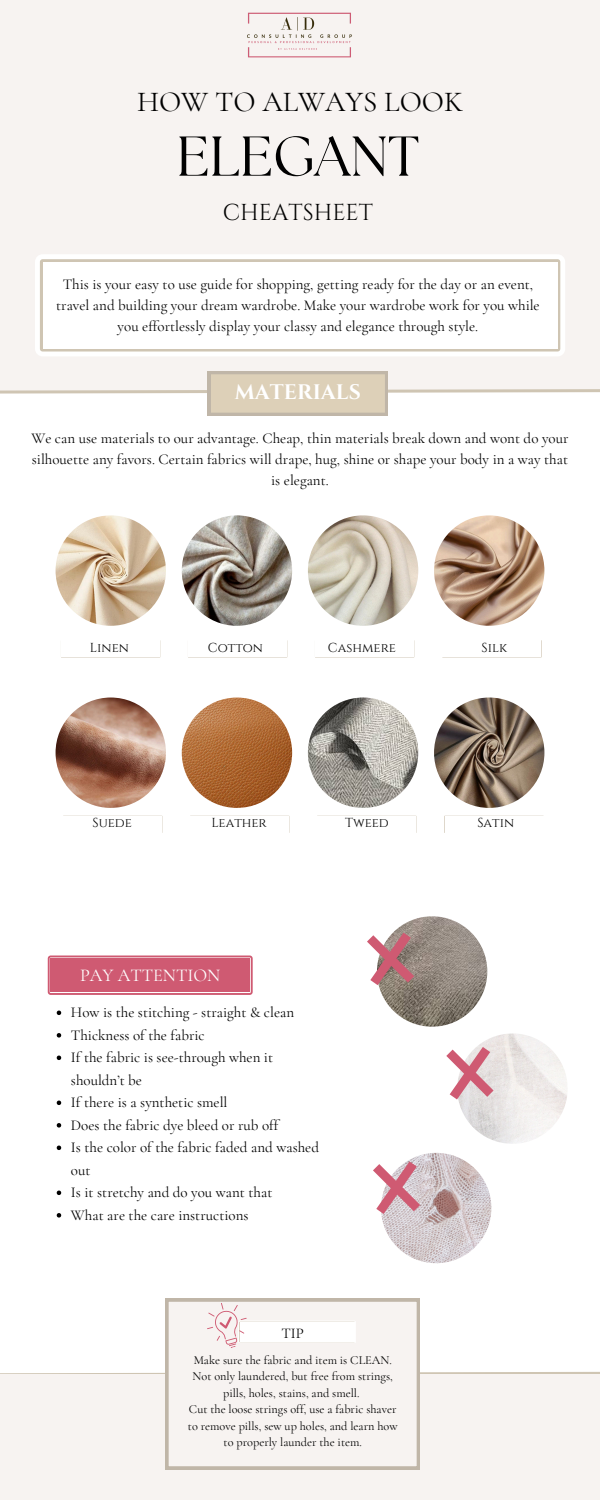
<style>
.page{position:relative;width:600px;height:1500px;background:#fff}
.page>*{position:absolute;margin:0;border:0;box-sizing:border-box;transform-origin:0 0}
.t1{font:56px "The Seasons";color:#000}
.t2{font:29px "Cormorant Garamond";color:#000}
.t3{font:23px "Cinzel";color:#000}
.t4{font:700 21px "Cinzel";color:#fff}
.t5{font:18.1px "Cormorant Garamond";color:#fff}
.t6{font:15px/21px "Cormorant Garamond";color:#000;text-align:center}
.t7{font:14.8px "Cormorant Garamond";color:#000}
.t8{font:13px "Cinzel";color:#000}
.t9{font:12.3px/16.5px "Cormorant Garamond";color:#000;text-align:center}
</style>
<div class="page">
<div style="left:0;top:0;width:600px;height:391px;background:#f7f3f1"></div>
<img style="left:247px;top:12px;width:105px;height:46px">
<svg style="left:0;top:371px;width:600px;height:45px"></svg>
<div style="left:35px;top:254px;width:530px;height:102px;background:#fff;border-radius:8px"></div>
<svg style="left:40px;top:259px;width:520px;height:93px;fill:#cfc5b3"></svg>
<div style="left:43px;top:262px;width:515px;height:87px;background:#fff"></div>
<svg style="left:0;top:1370px;width:600px;height:5px"></svg>
<div style="left:0;top:1375px;width:600px;height:125px;background:#f7f3f1"></div>
<svg style="left:166px;top:1299px;width:254px;height:170px"></svg>
<svg style="left:207px;top:1303px;width:148px;height:45px"></svg>
<img style="left:56px;top:515px;width:110px;height:111px;border-radius:50%">
<img style="left:182px;top:515px;width:110px;height:111px;border-radius:50%">
<img style="left:308px;top:515px;width:110px;height:111px;border-radius:50%">
<img style="left:434px;top:515px;width:110px;height:111px;border-radius:50%">
<img style="left:56px;top:698px;width:110px;height:110px;border-radius:50%">
<img style="left:182px;top:698px;width:110px;height:110px;border-radius:50%">
<img style="left:308px;top:698px;width:110px;height:110px;border-radius:50%">
<img style="left:434px;top:698px;width:110px;height:110px;border-radius:50%">
<svg style="left:60px;top:639px;width:101px;height:19px"></svg>
<svg style="left:61px;top:640px;width:99px;height:1px"></svg>
<div style="left:61px;top:641px;width:99px;height:16px;background:#fff"></div>
<svg style="left:187px;top:639px;width:101px;height:19px"></svg>
<svg style="left:188px;top:640px;width:99px;height:1px"></svg>
<div style="left:188px;top:641px;width:99px;height:16px;background:#fff"></div>
<svg style="left:314px;top:639px;width:101px;height:19px"></svg>
<svg style="left:315px;top:640px;width:99px;height:1px"></svg>
<div style="left:315px;top:641px;width:99px;height:16px;background:#fff"></div>
<svg style="left:441px;top:639px;width:102px;height:19px"></svg>
<svg style="left:442px;top:640px;width:100px;height:17px"></svg>
<div style="left:443px;top:641px;width:98px;height:16px;background:#fff"></div>
<svg style="left:62px;top:815px;width:101px;height:19px"></svg>
<svg style="left:63px;top:816px;width:99px;height:17px"></svg>
<div style="left:64px;top:816px;width:98px;height:16px;background:#fff"></div>
<svg style="left:189px;top:815px;width:101px;height:19px"></svg>
<svg style="left:190px;top:816px;width:99px;height:17px"></svg>
<div style="left:191px;top:816px;width:98px;height:16px;background:#fff"></div>
<svg style="left:316px;top:815px;width:101px;height:19px"></svg>
<svg style="left:317px;top:816px;width:99px;height:17px"></svg>
<div style="left:318px;top:816px;width:98px;height:16px;background:#fff"></div>
<svg style="left:443px;top:815px;width:102px;height:19px"></svg>
<svg style="left:444px;top:816px;width:100px;height:17px"></svg>
<div style="left:445px;top:816px;width:98px;height:16px;background:#fff"></div>
<div style="left:48px;top:956px;width:205px;height:39px;background:#cf5a72;border-radius:3px"></div>
<svg style="left:50px;top:957px;width:201px;height:36px"></svg>
<div style="left:51px;top:958px;width:199px;height:34px;background:#cf5a72"></div>
<svg style="left:57px;top:1011px;width:4px;height:4px"></svg>
<svg style="left:57px;top:1033px;width:4px;height:5px"></svg>
<svg style="left:57px;top:1056px;width:4px;height:4px"></svg>
<svg style="left:57px;top:1101px;width:4px;height:4px"></svg>
<svg style="left:57px;top:1123px;width:4px;height:5px"></svg>
<svg style="left:57px;top:1146px;width:4px;height:4px"></svg>
<svg style="left:57px;top:1191px;width:4px;height:4px"></svg>
<svg style="left:57px;top:1213px;width:4px;height:5px"></svg>
<img style="left:377px;top:916px;width:110px;height:111px;border-radius:50%">
<img style="left:457px;top:1033px;width:111px;height:111px;border-radius:50%">
<svg style="left:446px;top:1047px;width:48px;height:52px"></svg>
<svg style="left:367px;top:933px;width:47px;height:52px"></svg>
<img style="left:381px;top:1153px;width:110px;height:110px;border-radius:50%">
<svg style="left:373px;top:1161px;width:47px;height:53px"></svg>
<p class="t2" style="left:137px;top:85px;width:327px">HOW TO ALWAYS LOOK</p>
<p class="t1" style="left:177px;top:131px;width:244px">ELEGANT</p>
<p class="t3" style="left:223px;top:198px;width:152px">CHEATSHEET</p>
<h1 class="t6" style="left:56px;top:273px;width:485px">This is your easy to use guide for shopping, getting ready for the day or an event, travel and building your dream wardrobe. Make your wardrobe work for you while you effortlessly display your classy and elegance through style.</h1>
<h2 class="t4" style="left:235px;top:379px;width:128px">MATERIALS</h2>
<p class="t6" style="left:31px;top:428px;width:539px">We can use materials to our advantage. Cheap, thin materials break down and wont do your silhouette any favors. Certain fabrics will drape, hug, shine or shape your body in a way that is elegant.</p>
<p class="t8" style="left:90px;top:639px;width:41px">Linen</p>
<p class="t8" style="left:208px;top:639px;width:57px">Cotton</p>
<p class="t8" style="left:328px;top:639px;width:69px">Cashmere</p>
<p class="t8" style="left:482px;top:639px;width:27px">Silk</p>
<p class="t8" style="left:93px;top:815px;width:41px">Suede</p>
<h5 class="t8" style="left:211px;top:815px;width:57px">Leather</h5>
<p class="t8" style="left:345px;top:815px;width:45px">Tweed</p>
<p class="t8" style="left:477px;top:815px;width:38px">Satin</p>
<p class="t5" style="left:80px;top:964px;width:142px">PAY ATTENTION</p>
<p class="t6" style="left:71px;top:1002px;width:225px">How is the stitching - straight &amp; clean</p>
<p class="t6" style="left:71px;top:1025px;width:135px">Thickness of the fabric</p>
<p class="t6" style="left:71px;top:1046px;width:204px;line-height:22.5px;text-align:left">If the fabric is see-through when it shouldn’t be</p>
<p class="t6" style="left:71px;top:1092px;width:158px">If there is a synthetic smell</p>
<p class="t6" style="left:71px;top:1115px;width:209px">Does the fabric dye bleed or rub off</p>
<p class="t6" style="left:71px;top:1136px;width:250px;line-height:22.5px;text-align:left">Is the color of the fabric faded and washed out</p>
<p class="t6" style="left:71px;top:1182px;width:203px">Is it stretchy and do you want that</p>
<p class="t6" style="left:71px;top:1205px;width:179px">What are the care instructions</p>
<p class="t7" style="left:281px;top:1324px;width:24px">TIP</p>
<h4 class="t9" style="left:193px;top:1351px;width:202px">Make sure the fabric and item is CLEAN.<br>Not only laundered, but free from strings, pills, holes, stains, and smell.</h4>
<p class="t9" style="left:188px;top:1401px;width:211px">Cut the loose strings off, use a fabric shaver to remove pills, sew up holes, and learn how to properly launder the item.</p>
</div>
